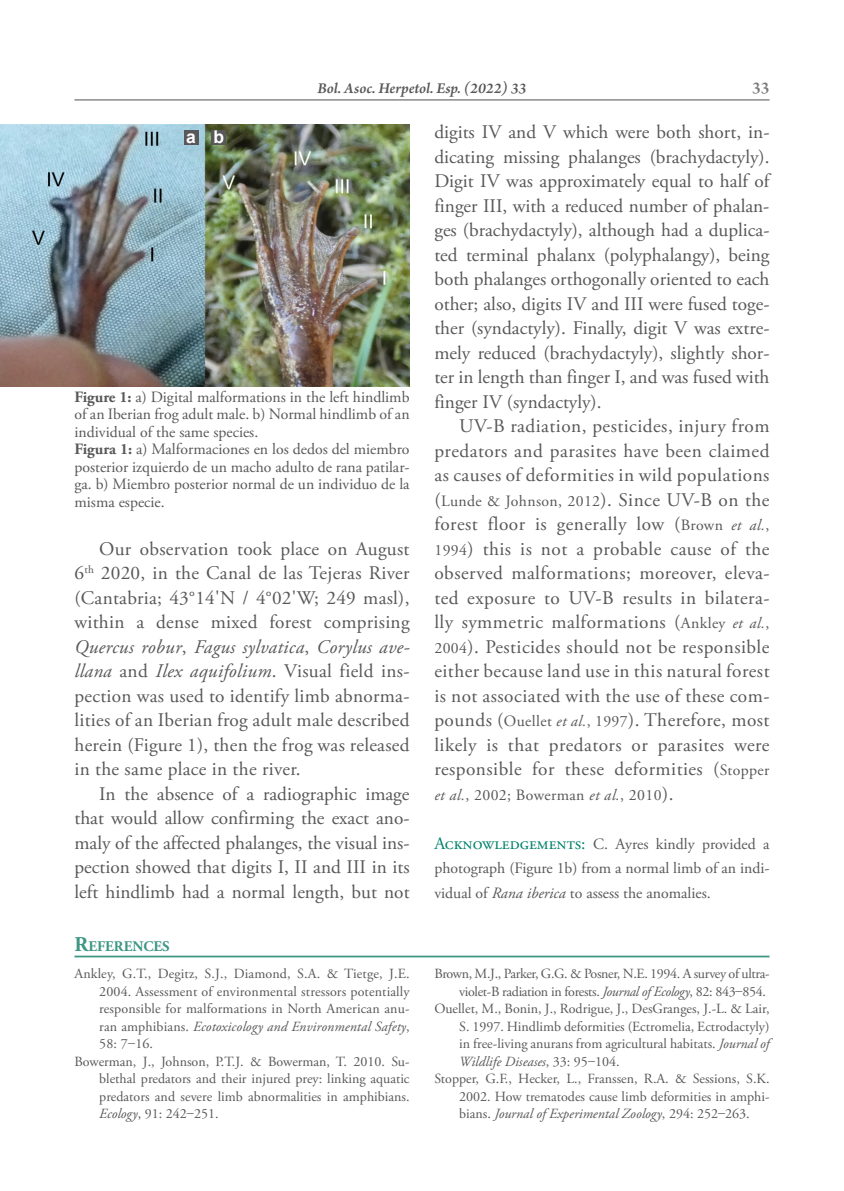
<style>
.page{position:relative;width:844px;height:1191px;background:#fff}
.page>*{position:absolute;margin:0;border:0;box-sizing:border-box;transform-origin:0 0}
.t1{font:19.25px/24.5px "Adobe Garamond Pro";letter-spacing:.015em;color:#58585a;text-align:justify}
.t2{font:600 17.5px "Arno Pro";color:#58585a}
.t3{font:700 17.5px "Arial";color:#fff}
.t4{font:15.75px/17.5px "Adobe Garamond Pro";color:#58585a}
.t5{font:15.75px "Adobe Garamond Pro";letter-spacing:.025em;color:#58585a}
.t6{font:italic 600 15.75px "Arno Pro";color:#58585a}
.t7{font:700 14.7px "Adobe Garamond Pro";color:#3d9684}
.t8{font:14px "Adobe Garamond Pro";color:#58585a}
.t9{font:italic 14px "Adobe Garamond Pro";color:#58585a}
.t10{font:14px "Adobe Garamond Pro";letter-spacing:-.025em;color:#58585a}
.s1{font-weight:700}
.s2{font-style:italic}
.s3{font-size:21px}
.s4{font-style:normal}
.s5{font-size:19.25px}
.s6{font-size:15.75px}
.s7{font-style:italic;font-size:15.75px}
.s8{font-size:17.5px;color:#00816b}
</style>
<div class="page">
<hr style="left:74px;top:99px;width:695px;height:2px;background:#58585a">
<img style="left:0;top:124px;width:409px;height:263px">
<div style="left:184px;top:130px;width:14px;height:15px;background:#58585a"></div>
<div style="left:211px;top:130px;width:15px;height:15px;background:#58585a"></div>
<hr style="left:74px;top:955px;width:695px;height:2px;background:#3d9684">
<p class="t6" style="left:317px;top:79px;width:210px">Bol. Asoc. Herpetol. Esp. (2022) 33</p>
<p class="t2" style="left:752px;top:78px;width:19px">33</p>
<p class="t3" style="left:186px;top:124px;width:39px">a b</p>
<p class="t4" style="left:74px;top:388px;width:336px"><span class="s1">Figure 1:</span> a) Digital malformations in the left hindlimb of an Iberian frog adult male. b) Normal hindlimb of an individual of the same species.<br><span class="s1">Figura 1:</span> a) Malformaciones en los dedos del miembro posterior izquierdo de un macho adulto de rana patilar&shy;ga. b) Miembro posterior normal de un individuo de la misma especie.</p>
<p class="t1" style="left:74px;top:537px;width:337px;text-indent:25px">Our observation took place on August 6<sup>th</sup> 2020, in the Canal de las Tejeras River (Cantabria; 43°14'N / 4°02'W; 249 masl), within a dense mixed forest comprising <span class="s2">Quercus robur</span>, <span class="s2">Fagus sylvatica</span>, <span class="s2">Corylus ave&shy;llana</span> and <span class="s2">Ilex aquifolium</span>. Visual field ins&shy;pection was used to identify limb abnorma&shy;lities of an Iberian frog adult male described herein (Figure 1), then the frog was released in the same place in the river.</p>
<p class="t1" style="left:74px;top:782px;width:336px;text-indent:25px">In the absence of a radiographic image that would allow confirming the exact ano&shy;maly of the affected phalanges, the visual ins&shy;pection showed that digits I, II and III in its left hindlimb had a normal length, but not</p>
<p class="t7" style="left:74px;top:937px;width:97px"><span class="s3">R</span>EFERENCES</p>
<p class="t8" style="left:74px;top:965px;width:336px">Ankley, G.T., Degitz, S.J., Diamond, S.A. &amp; Tietge, J.E.</p>
<p class="t8" style="left:99px;top:983px;width:312px">2004. Assessment of environmental stressors potentially</p>
<p class="t8" style="left:99px;top:1000px;width:312px">responsible for malformations in North American anu-</p>
<p class="t9" style="left:99px;top:1018px;width:312px"><span class="s4">ran amphibians.</span> Ecotoxicology and Environmental Safety<span class="s4">,</span></p>
<p class="t8" style="left:99px;top:1035px;width:55px">58: 7–16.</p>
<p class="t8" style="left:74px;top:1053px;width:336px">Bowerman, J., Johnson, P.T.J. &amp; Bowerman, T. 2010. Su-</p>
<p class="t8" style="left:99px;top:1070px;width:312px">blethal predators and their injured prey: linking aquatic</p>
<p class="t8" style="left:99px;top:1088px;width:312px">predators and severe limb abnormalities in amphibians.</p>
<p class="t8" style="left:99px;top:1105px;width:121px"><span class="s2">Ecology</span>, 91: 242–251.</p>
<p class="t1" style="left:434px;top:120px;width:337px">digits IV and V which were both short, in&shy;dicating missing phalanges (brachydactyly).<br>Digit IV was approximately equal to half of finger III, with a reduced number of phalan&shy;ges (brachydactyly), although had a duplica&shy;ted terminal phalanx (polyphalangy), being both phalanges orthogonally oriented to each other; also, digits IV and III were fused toge&shy;ther (syndactyly). Finally, digit V was extre&shy;mely reduced (brachydactyly), slightly shor&shy;ter in length than finger I, and was fused with finger IV (syndactyly).</p>
<p class="t1" style="left:434px;top:414px;width:336px;text-indent:25px">UV-B radiation, pesticides, injury from predators and parasites have been claimed as causes of deformities in wild populations</p>
<p class="t5" style="left:434px;top:491px;width:336px"><span class="s5">(</span>Lunde &amp; Johnson, 2012<span class="s5">). Since UV-B on the</span></p>
<p class="t1" style="left:434px;top:512px;width:336px">forest floor is generally low (<span class="s6">Brown</span> <span class="s7">et al.</span><span class="s6">, 1994</span>) this is not a probable cause of the observed malformations; moreover, eleva&shy;ted exposure to UV-B results in bilatera&shy;lly symmetric malformations (<span class="s6">Ankley</span> <span class="s7">et al.</span><span class="s6">, 2004</span>). Pesticides should not be responsible either because land use in this natural forest is not associated with the use of these com&shy;pounds (<span class="s6">Ouellet</span> <span class="s7">et al.</span><span class="s6">, 1997</span>). Therefore, most likely is that predators or parasites were responsible for these deformities (<span class="s6">Stopper</span></p>
<p class="t5" style="left:434px;top:785px;width:240px"><span class="s2">et al.</span>, 2002; Bowerman <span class="s2">et al.</span>, 2010<span class="s5">).</span></p>
<p class="t4" style="left:434px;top:832px;width:336px;line-height:24.5px;text-align:justify"><span class="s8">Acknowledgements:</span> C. Ayres kindly provided a photograph (Figure 1b) from a normal limb of an indi&shy;vidual of <span class="s2">Rana iberica</span> to assess the anomalies.</p>
<p class="t10" style="left:434px;top:965px;width:336px">Brown, M.J., Parker, G.G. &amp; Posner, N.E. 1994. A survey of ultra-</p>
<p class="t10" style="left:459px;top:983px;width:308px">violet-B radiation in forests. <span class="s2">Journal of Ecology</span>, 82: 843–854.</p>
<p class="t8" style="left:434px;top:1000px;width:336px">Ouellet, M., Bonin, J., Rodrigue, J., DesGranges, J.-L. &amp; Lair,</p>
<p class="t8" style="left:459px;top:1018px;width:312px">S. 1997. Hindlimb deformities (Ectromelia, Ectrodactyly)</p>
<p class="t8" style="left:459px;top:1035px;width:312px">in free-living anurans from agricultural habitats. <span class="s2">Journal of</span></p>
<p class="t9" style="left:459px;top:1053px;width:162px">Wildlife Diseases<span class="s4">, 33: 95–104.</span></p>
<p class="t8" style="left:434px;top:1070px;width:336px">Stopper, G.F., Hecker, L., Franssen, R.A. &amp; Sessions, S.K.</p>
<p class="t8" style="left:459px;top:1088px;width:312px">2002. How trematodes cause limb deformities in amphi-</p>
<p class="t9" style="left:459px;top:1105px;width:292px"><span class="s4">bians.</span> Journal of Experimental Zoology<span class="s4">, 294: 252–263.</span></p>
</div>
